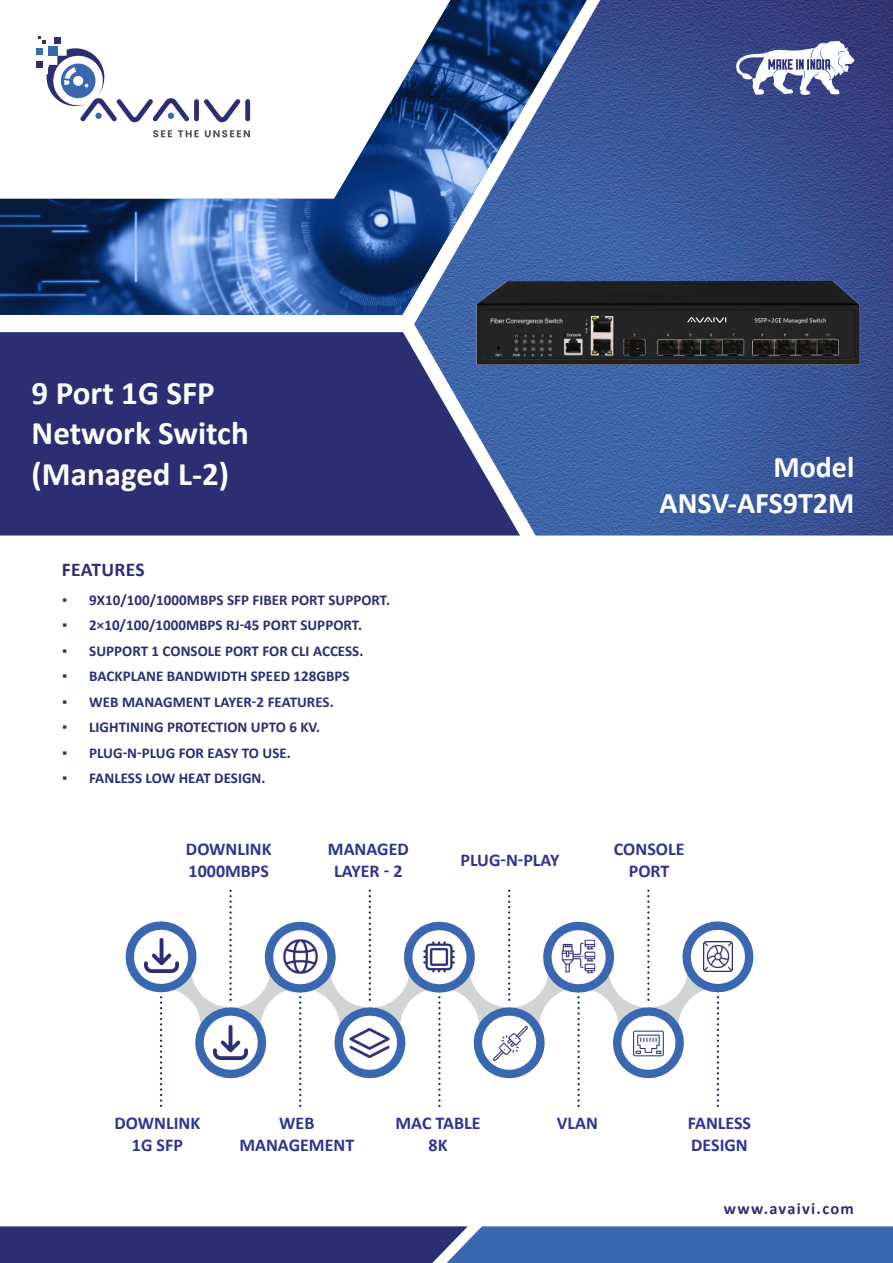
<style>
.page{position:relative;width:893px;height:1263px;background:#fff}
.page>*{position:absolute;margin:0;border:0;box-sizing:border-box;transform-origin:0 0}
.t1{font:700 33px/40.5px "Calibri";color:#fdfefe}
.t2{font:700 30px/36px "Calibri";color:#fdfefe;text-align:right}
.t3{font:700 19.5px "Calibri";letter-spacing:.02em;color:#2b2e72}
.t4{font:700 18px/21.6px "Calibri";color:#2e3590;text-align:center}
.t5{font:700 16.35px "Calibri";letter-spacing:.08em;color:#2b2e72}
.t6{font:700 15px "Calibri";color:#2b2e72}
</style>
<div class="page">
<img style="left:361px;top:0;width:532px;height:536px">
<svg style="left:520px;top:535px;width:373px;height:1px"></svg>
<img style="left:588px;top:0;width:47px;height:281px">
<img style="left:0;top:0;width:588px;height:315px">
<svg style="left:0;top:332px;width:520px;height:203px;background:#33397b"></svg>
<svg style="left:0;top:1226px;width:893px;height:37px;background:#374f93"></svg>
<svg style="left:36px;top:36px;width:214px;height:86px"></svg>
<svg style="left:153px;top:130px;width:19px;height:7px"></svg>
<svg style="left:178px;top:130px;width:21px;height:7px"></svg>
<svg style="left:205px;top:130px;width:45px;height:7px"></svg>
<svg style="left:736px;top:41px;width:118px;height:54px"></svg>
<svg style="left:125px;top:890px;width:629px;height:217px"></svg>
<img style="left:348px;top:1021px;width:43px;height:43px">
<img style="left:144px;top:938px;width:34px;height:34px">
<img style="left:213px;top:1025px;width:34px;height:34px">
<img style="left:477px;top:281px;width:383px;height:83px">
<svg style="left:687px;top:317px;width:39px;height:6px"></svg>
<h1 class="t1" style="left:32px;top:372px;width:219px">9 Port 1G SFP<br>Network Switch (Managed L-2)</h1>
<h3 class="t3" style="left:62px;top:556px;width:85px">FEATURES</h3>
<p class="t6" style="left:62px;top:589px;width:329px">▪ 9X10/100/1000MBPS SFP FIBER PORT SUPPORT.</p>
<p class="t6" style="left:62px;top:614px;width:301px">▪ 2×10/100/1000MBPS RJ-45 PORT SUPPORT.</p>
<p class="t6" style="left:62px;top:640px;width:303px">▪ SUPPORT 1 CONSOLE PORT FOR CLI ACCESS.</p>
<p class="t6" style="left:62px;top:665px;width:289px">▪ BACKPLANE BANDWIDTH SPEED 128GBPS</p>
<p class="t6" style="left:62px;top:691px;width:273px">▪ WEB MANAGMENT LAYER-2 FEATURES.</p>
<p class="t6" style="left:62px;top:716px;width:259px">▪ LIGHTINING PROTECTION UPTO 6 KV.</p>
<p class="t6" style="left:62px;top:742px;width:230px">▪ PLUG-N-PLUG FOR EASY TO USE.</p>
<p class="t6" style="left:62px;top:767px;width:205px">▪ FANLESS LOW HEAT DESIGN.</p>
<p class="t4" style="left:186px;top:838px;width:87px;text-align:left">DOWNLINK<br>1000MBPS</p>
<p class="t4" style="left:328px;top:838px;width:82px">MANAGED<br>LAYER - 2</p>
<p class="t4" style="left:460px;top:849px;width:100px">PLUG-N-PLAY</p>
<h2 class="t2" style="left:660px;top:448px;width:196px">Model<br>ANSV-AFS9T2M</h2>
<p class="t4" style="left:614px;top:838px;width:72px">CONSOLE<br>PORT</p>
<p class="t4" style="left:115px;top:1112px;width:87px">DOWNLINK<br>1G SFP</p>
<p class="t4" style="left:239px;top:1112px;width:116px">WEB<br>MANAGEMENT</p>
<p class="t4" style="left:396px;top:1112px;width:87px">MAC TABLE<br>8K</p>
<p class="t4" style="left:557px;top:1112px;width:43px">VLAN</p>
<p class="t4" style="left:688px;top:1112px;width:65px;text-align:left">FANLESS<br>DESIGN</p>
<p class="t5" style="left:724px;top:1197px;width:132px">www.avaivi.com</p>
</div>
